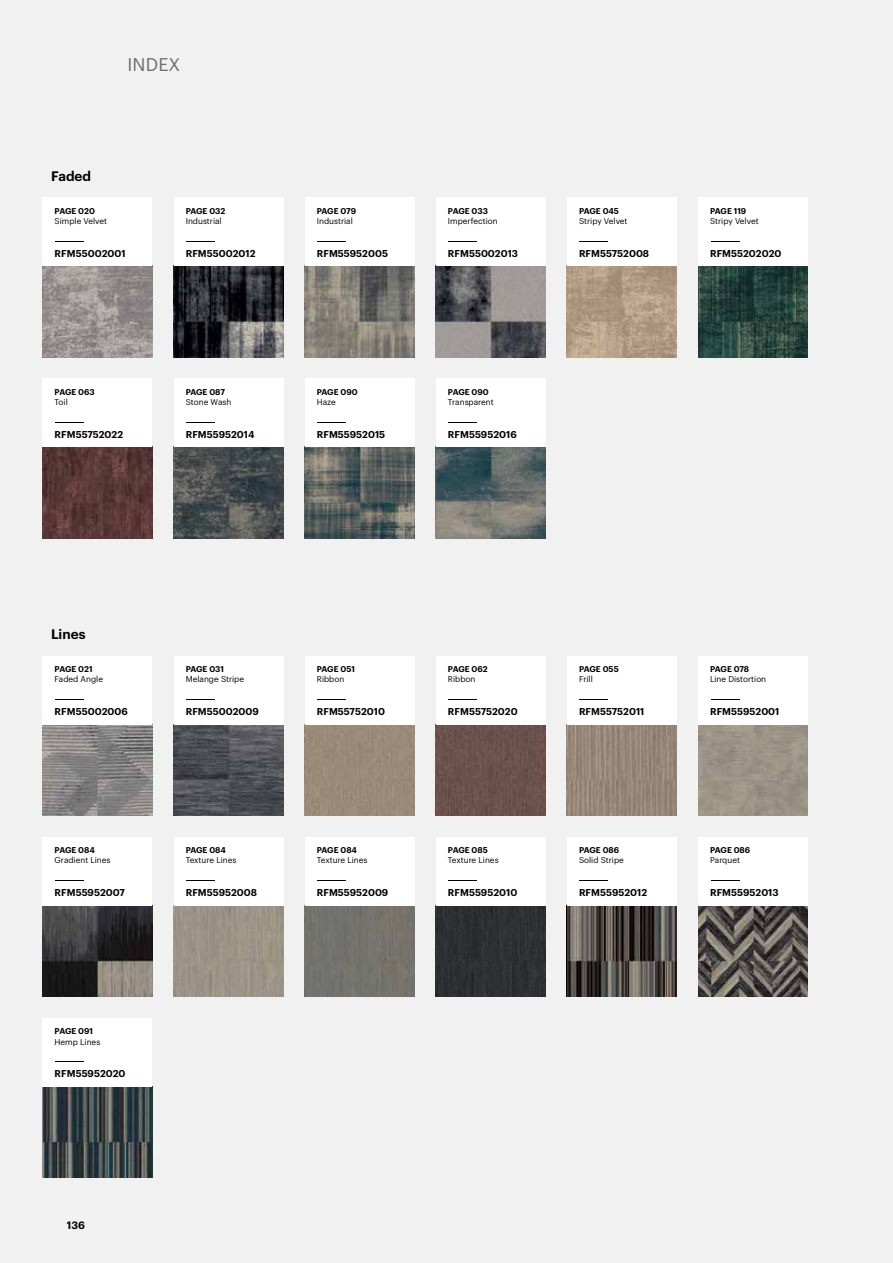
<style>
.page{position:relative;width:893px;height:1263px;background:#f1f1f2}
.page>*{position:absolute;margin:0;border:0;box-sizing:border-box;transform-origin:0 0}
.t1{font:18px "Graphik";letter-spacing:.005em;color:#6d6e71}
.t2{font:600 13.5px "Graphik";color:#000}
.t3{font:600 10.5px "Graphik";color:#000}
.t4{font:600 9.75px "Graphik";letter-spacing:.005em;color:#000}
.t5{font:8.25px "Graphik";color:#000}
.t6{font:600 8.25px "Graphik";letter-spacing:-.035em;color:#000}
</style>
<div class="page">
<img style="left:43px;top:266px;width:109px;height:91px">
<div style="left:43px;top:198px;width:109px;height:68px;background:#fff"></div>
<svg style="left:55px;top:241px;width:29px;height:1px"></svg>
<img style="left:174px;top:266px;width:109px;height:91px">
<div style="left:174px;top:198px;width:109px;height:68px;background:#fff"></div>
<svg style="left:186px;top:241px;width:29px;height:1px"></svg>
<img style="left:305px;top:266px;width:110px;height:91px">
<div style="left:305px;top:198px;width:110px;height:68px;background:#fff"></div>
<svg style="left:317px;top:241px;width:29px;height:1px"></svg>
<img style="left:436px;top:266px;width:110px;height:91px">
<div style="left:436px;top:198px;width:110px;height:68px;background:#fff"></div>
<svg style="left:449px;top:241px;width:28px;height:1px"></svg>
<img style="left:567px;top:266px;width:110px;height:91px">
<div style="left:567px;top:198px;width:110px;height:68px;background:#fff"></div>
<svg style="left:580px;top:241px;width:28px;height:1px"></svg>
<img style="left:698px;top:266px;width:110px;height:91px">
<div style="left:698px;top:198px;width:110px;height:68px;background:#fff"></div>
<svg style="left:711px;top:241px;width:28px;height:1px"></svg>
<img style="left:43px;top:447px;width:109px;height:92px">
<div style="left:43px;top:379px;width:109px;height:68px;background:#fff"></div>
<svg style="left:55px;top:422px;width:29px;height:1px"></svg>
<img style="left:174px;top:447px;width:109px;height:92px">
<div style="left:174px;top:379px;width:109px;height:68px;background:#fff"></div>
<svg style="left:186px;top:422px;width:29px;height:1px"></svg>
<img style="left:305px;top:447px;width:110px;height:92px">
<div style="left:305px;top:379px;width:110px;height:68px;background:#fff"></div>
<svg style="left:317px;top:422px;width:29px;height:1px"></svg>
<img style="left:436px;top:447px;width:110px;height:92px">
<div style="left:436px;top:379px;width:110px;height:68px;background:#fff"></div>
<svg style="left:449px;top:422px;width:28px;height:1px"></svg>
<img style="left:43px;top:724px;width:109px;height:92px">
<div style="left:43px;top:656px;width:109px;height:68px;background:#fff"></div>
<svg style="left:55px;top:699px;width:29px;height:1px"></svg>
<img style="left:174px;top:724px;width:109px;height:92px">
<div style="left:174px;top:656px;width:109px;height:68px;background:#fff"></div>
<svg style="left:186px;top:699px;width:29px;height:1px"></svg>
<div style="left:305px;top:724px;width:110px;height:92px;background:#9b8a78"></div>
<div style="left:305px;top:656px;width:110px;height:68px;background:#fff"></div>
<svg style="left:317px;top:699px;width:29px;height:1px"></svg>
<img style="left:436px;top:724px;width:110px;height:92px">
<div style="left:436px;top:656px;width:110px;height:68px;background:#fff"></div>
<svg style="left:449px;top:699px;width:28px;height:1px"></svg>
<img style="left:567px;top:724px;width:110px;height:92px">
<div style="left:567px;top:656px;width:110px;height:68px;background:#fff"></div>
<svg style="left:580px;top:699px;width:28px;height:1px"></svg>
<img style="left:698px;top:724px;width:110px;height:92px">
<div style="left:698px;top:656px;width:110px;height:68px;background:#fff"></div>
<svg style="left:711px;top:699px;width:28px;height:1px"></svg>
<img style="left:43px;top:905px;width:109px;height:92px">
<div style="left:43px;top:837px;width:109px;height:68px;background:#fff"></div>
<svg style="left:55px;top:880px;width:29px;height:1px"></svg>
<img style="left:174px;top:905px;width:109px;height:92px">
<div style="left:174px;top:837px;width:109px;height:68px;background:#fff"></div>
<svg style="left:186px;top:880px;width:29px;height:1px"></svg>
<div style="left:305px;top:905px;width:110px;height:92px;background:#74736c"></div>
<div style="left:305px;top:837px;width:110px;height:68px;background:#fff"></div>
<svg style="left:317px;top:880px;width:29px;height:1px"></svg>
<div style="left:436px;top:905px;width:110px;height:92px;background:#2d3033"></div>
<div style="left:436px;top:837px;width:110px;height:68px;background:#fff"></div>
<svg style="left:449px;top:880px;width:28px;height:1px"></svg>
<img style="left:567px;top:905px;width:110px;height:92px">
<div style="left:567px;top:837px;width:110px;height:68px;background:#fff"></div>
<svg style="left:580px;top:880px;width:28px;height:1px"></svg>
<img style="left:698px;top:905px;width:110px;height:92px">
<div style="left:698px;top:837px;width:110px;height:68px;background:#fff"></div>
<svg style="left:711px;top:880px;width:28px;height:1px"></svg>
<img style="left:43px;top:1086px;width:109px;height:92px">
<div style="left:43px;top:1018px;width:109px;height:68px;background:#fff"></div>
<svg style="left:55px;top:1061px;width:29px;height:1px"></svg>
<h1 class="t1" style="left:128px;top:51px;width:54px">INDEX</h1>
<h2 class="t2" style="left:51px;top:165px;width:42px">Faded</h2>
<p class="t6" style="left:55px;top:204px;width:42px">PAGE 020</p>
<p class="t5" style="left:55px;top:215px;width:54px">Simple Velvet</p>
<p class="t4" style="left:55px;top:246px;width:72px">RFM55002001</p>
<p class="t6" style="left:55px;top:385px;width:42px">PAGE 063</p>
<p class="t5" style="left:55px;top:396px;width:15px">Toil</p>
<p class="t4" style="left:55px;top:427px;width:70px">RFM55752022</p>
<p class="t6" style="left:186px;top:204px;width:41px">PAGE 032</p>
<p class="t5" style="left:186px;top:215px;width:37px">Industrial</p>
<p class="t4" style="left:186px;top:246px;width:71px">RFM55002012</p>
<p class="t6" style="left:186px;top:385px;width:41px">PAGE 087</p>
<p class="t5" style="left:186px;top:396px;width:47px">Stone Wash</p>
<p class="t4" style="left:186px;top:427px;width:70px">RFM55952014</p>
<p class="t6" style="left:317px;top:204px;width:41px">PAGE 079</p>
<p class="t5" style="left:317px;top:215px;width:37px">Industrial</p>
<p class="t4" style="left:317px;top:246px;width:73px">RFM55952005</p>
<p class="t6" style="left:317px;top:385px;width:42px">PAGE 090</p>
<p class="t5" style="left:317px;top:396px;width:21px">Haze</p>
<p class="t4" style="left:317px;top:427px;width:70px">RFM55952015</p>
<p class="t6" style="left:448px;top:204px;width:42px">PAGE 033</p>
<p class="t5" style="left:448px;top:215px;width:51px">Imperfection</p>
<p class="t4" style="left:448px;top:246px;width:72px">RFM55002013</p>
<p class="t6" style="left:448px;top:385px;width:42px">PAGE 090</p>
<p class="t5" style="left:448px;top:396px;width:47px">Transparent</p>
<p class="t4" style="left:448px;top:427px;width:70px">RFM55952016</p>
<p class="t6" style="left:579px;top:204px;width:41px">PAGE 045</p>
<p class="t5" style="left:579px;top:215px;width:50px">Stripy Velvet</p>
<p class="t4" style="left:579px;top:246px;width:72px">RFM55752008</p>
<p class="t6" style="left:710px;top:204px;width:38px">PAGE 119</p>
<p class="t5" style="left:710px;top:215px;width:50px">Stripy Velvet</p>
<p class="t4" style="left:710px;top:246px;width:73px">RFM55202020</p>
<h2 class="t2" style="left:51px;top:624px;width:36px">Lines</h2>
<p class="t6" style="left:55px;top:663px;width:40px">PAGE 021</p>
<p class="t5" style="left:55px;top:673px;width:50px">Faded Angle</p>
<p class="t4" style="left:55px;top:704px;width:75px">RFM55002006</p>
<p class="t6" style="left:55px;top:844px;width:42px">PAGE 084</p>
<p class="t5" style="left:55px;top:854px;width:57px">Gradient Lines</p>
<p class="t4" style="left:55px;top:885px;width:72px">RFM55952007</p>
<p class="t6" style="left:55px;top:1025px;width:40px">PAGE 091</p>
<p class="t5" style="left:55px;top:1035px;width:47px">Hemp Lines</p>
<p class="t4" style="left:55px;top:1066px;width:72px">RFM55952020</p>
<p class="t3" style="left:67px;top:1217px;width:20px">136</p>
<p class="t6" style="left:186px;top:663px;width:40px">PAGE 031</p>
<p class="t5" style="left:186px;top:673px;width:60px">Melange Stripe</p>
<p class="t4" style="left:186px;top:704px;width:75px">RFM55002009</p>
<p class="t6" style="left:186px;top:844px;width:42px">PAGE 084</p>
<p class="t5" style="left:186px;top:854px;width:52px">Texture Lines</p>
<p class="t4" style="left:186px;top:885px;width:73px">RFM55952008</p>
<p class="t6" style="left:317px;top:663px;width:40px">PAGE 051</p>
<p class="t5" style="left:317px;top:673px;width:29px">Ribbon</p>
<p class="t4" style="left:317px;top:704px;width:70px">RFM55752010</p>
<p class="t6" style="left:317px;top:844px;width:42px">PAGE 084</p>
<p class="t5" style="left:317px;top:854px;width:52px">Texture Lines</p>
<p class="t4" style="left:317px;top:885px;width:73px">RFM55952009</p>
<p class="t6" style="left:448px;top:663px;width:41px">PAGE 062</p>
<p class="t5" style="left:448px;top:673px;width:29px">Ribbon</p>
<p class="t4" style="left:448px;top:704px;width:71px">RFM55752020</p>
<p class="t6" style="left:448px;top:844px;width:41px">PAGE 085</p>
<p class="t5" style="left:448px;top:854px;width:52px">Texture Lines</p>
<p class="t4" style="left:448px;top:885px;width:71px">RFM55952010</p>
<p class="t6" style="left:579px;top:663px;width:41px">PAGE 055</p>
<p class="t5" style="left:579px;top:673px;width:15px">Frill</p>
<p class="t4" style="left:579px;top:704px;width:67px">RFM55752011</p>
<p class="t6" style="left:579px;top:844px;width:42px">PAGE 086</p>
<p class="t5" style="left:579px;top:854px;width:46px">Solid Stripe</p>
<p class="t4" style="left:579px;top:885px;width:70px">RFM55952012</p>
<p class="t6" style="left:710px;top:663px;width:41px">PAGE 078</p>
<p class="t5" style="left:710px;top:673px;width:58px">Line Distortion</p>
<p class="t4" style="left:710px;top:704px;width:71px">RFM55952001</p>
<p class="t6" style="left:710px;top:844px;width:42px">PAGE 086</p>
<p class="t5" style="left:710px;top:854px;width:31px">Parquet</p>
<p class="t4" style="left:710px;top:885px;width:70px">RFM55952013</p>
</div>
